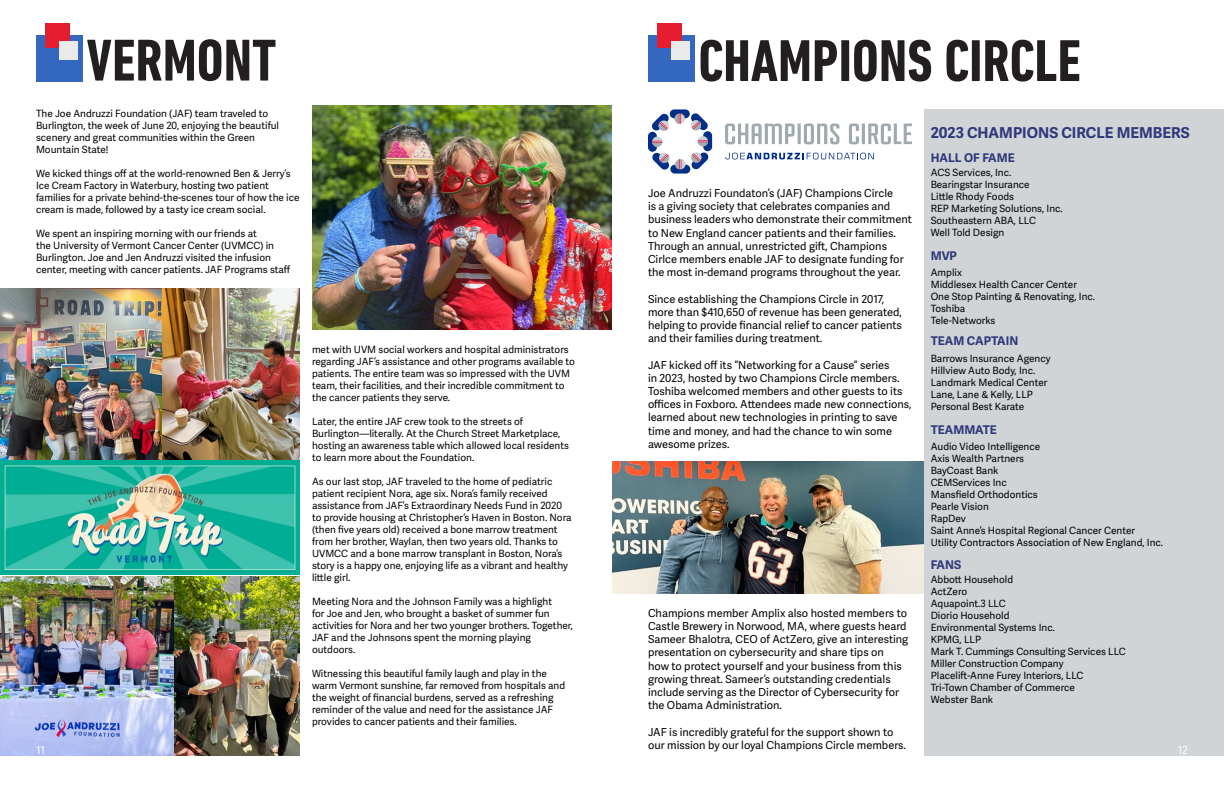
<style>
.page{position:relative;width:1224px;height:792px;background:#fff}
.page>*{position:absolute;margin:0;border:0;box-sizing:border-box;transform-origin:0 0}
.t1{font:700 condensed 60px "DIN Next LT Pro";color:#231f20}
.t2{font:700 15px "Adelle Sans";color:#2f387a}
.t3{font:700 12px "Adelle Sans";color:#2e387a}
.t4{font:11px/13.2px "Adelle Sans";color:#000}
.t5{font:11px "Adelle Sans";color:#fff}
.t6{font:10px/12px "Adelle Sans";color:#000}
</style>
<div class="page">
<div style="left:648px;top:36px;width:46px;height:46px;background:#3467c0"></div>
<div style="left:657px;top:24px;width:24px;height:24px;background:#e61d31"></div>
<div style="left:671px;top:42px;width:18px;height:18px;background:#eaeaea"></div>
<svg style="left:725px;top:153px;width:149px;height:6px"></svg>
<svg style="left:725px;top:124px;width:187px;height:20px"></svg>
<div style="left:670px;top:165px;width:20px;height:9px;background:#002f87;border-radius:4px"></div>
<div style="left:703px;top:131px;width:9px;height:20px;background:#002f87;border-radius:4px"></div>
<div style="left:670px;top:109px;width:20px;height:9px;background:#002f87;border-radius:4px"></div>
<div style="left:675px;top:114px;width:10px;height:10px;background:#cdd2d4;border-radius:50%"></div>
<svg style="left:675px;top:114px;width:6px;height:10px"></svg>
<div style="left:648px;top:132px;width:9px;height:20px;background:#002f87;border-radius:4px"></div>
<svg style="left:691px;top:113px;width:17px;height:18px"></svg>
<svg style="left:652px;top:113px;width:17px;height:18px"></svg>
<svg style="left:675px;top:159px;width:10px;height:10px"></svg>
<svg style="left:691px;top:152px;width:18px;height:18px"></svg>
<div style="left:698px;top:136px;width:10px;height:10px;background:#cdd2d4;border-radius:50%"></div>
<svg style="left:698px;top:140px;width:10px;height:6px"></svg>
<svg style="left:652px;top:137px;width:10px;height:10px"></svg>
<svg style="left:652px;top:141px;width:29px;height:29px"></svg>
<img style="left:612px;top:462px;width:312px;height:132px">
<div style="left:924px;top:109px;width:300px;height:647px;background:#d0d4d6"></div>
<div style="left:36px;top:35px;width:46px;height:47px;background:#3467c0"></div>
<div style="left:45px;top:23px;width:24px;height:25px;background:#e61d31"></div>
<div style="left:59px;top:41px;width:18px;height:19px;background:#eaeaea"></div>
<img style="left:312px;top:105px;width:300px;height:225px">
<img style="left:0;top:288px;width:300px;height:286px">
<img style="left:0;top:576px;width:300px;height:180px">
<h1 class="t1" style="left:86px;top:26px;width:191px">VERMONT</h1>
<p class="t6" style="left:36px;top:108px;width:245px">The Joe Andruzzi Foundation (JAF) team traveled to Burlington, the week of June 20, enjoying the beautiful scenery and great communities within the Green Mountain State!</p>
<p class="t6" style="left:36px;top:168px;width:265px">We kicked things off at the world-renowned Ben &amp; Jerry’s Ice Cream Factory in Waterbury, hosting two patient families for a private behind-the-scenes tour of how the ice cream is made, followed by a tasty ice cream social.</p>
<p class="t6" style="left:36px;top:228px;width:256px">We spent an inspiring morning with our friends at<br>the University of Vermont Cancer Center (UVMCC) in Burlington. Joe and Jen Andruzzi visited the infusion center, meeting with cancer patients. JAF Programs staff</p>
<h1 class="t1" style="left:698px;top:27px;width:384px">CHAMPIONS CIRCLE</h1>
<h2 class="t2" style="left:931px;top:124px;width:261px">2023 CHAMPIONS CIRCLE MEMBERS</h2>
<p class="t3" style="left:931px;top:150px;width:86px">HALL OF FAME</p>
<p class="t6" style="left:931px;top:167px;width:134px">ACS Services, Inc.<br>Bearingstar Insurance<br>Little Rhody Foods<br>REP Marketing Solutions, Inc.<br>Southeastern ABA, LLC<br>Well Told Design</p>
<p class="t4" style="left:648px;top:187px;width:265px">Joe Andruzzi Foundaton’s (JAF) Champions Circle<br>is a giving society that celebrates companies and business leaders who demonstrate their commitment to New England cancer patients and their families.<br>Through an annual, unrestricted gift, Champions Cirlce members enable JAF to designate funding for the most in-demand programs throughout the year.</p>
<p class="t4" style="left:648px;top:292px;width:255px">Since establishing the Champions Circle in 2017, more than $410,650 of revenue has been generated, helping to provide financial relief to cancer patients and their families during treatment.</p>
<p class="t4" style="left:648px;top:358px;width:265px">JAF kicked off its “Networking for a Cause” series<br>in 2023, hosted by two Champions Circle members.<br>Toshiba welcomed members and other guests to its offices in Foxboro. Attendees made new connections, learned about new technologies in printing to save time and money, and had the chance to win some awesome prizes.</p>
<p class="t3" style="left:931px;top:248px;width:28px">MVP</p>
<p class="t6" style="left:931px;top:266px;width:166px">Amplix<br>Middlesex Health Cancer Center<br>One Stop Painting &amp; Renovating, Inc.<br>Toshiba<br>Tele-Networks</p>
<p class="t3" style="left:931px;top:334px;width:89px">TEAM CAPTAIN</p>
<p class="t6" style="left:312px;top:344px;width:264px">met with UVM social workers and hospital administrators regarding JAF’s assistance and other programs available to patients. The entire team was so impressed with the UVM team, their facilities, and their incredible commitment to the cancer patients they serve.</p>
<p class="t6" style="left:312px;top:416px;width:259px">Later, the entire JAF crew took to the streets of Burlington—literally. At the Church Street Marketplace, hosting an awareness table which allowed local residents to learn more about the Foundation.</p>
<p class="t6" style="left:312px;top:476px;width:261px">As our last stop, JAF traveled to the home of pediatric patient recipient Nora, age six. Nora’s family received assistance from JAF’s Extraordinary Needs Fund in 2020 to provide housing at Christopher’s Haven in Boston. Nora (then five years old) received a bone marrow treatment from her brother, Waylan, then two years old. Thanks to UVMCC and a bone marrow transplant in Boston, Nora’s story is a happy one, enjoying life as a vibrant and healthy little girl.</p>
<p class="t6" style="left:312px;top:596px;width:263px">Meeting Nora and the Johnson Family was a highlight<br>for Joe and Jen, who brought a basket of summer fun activities for Nora and her two younger brothers. Together, JAF and the Johnsons spent the morning playing outdoors.</p>
<p class="t6" style="left:312px;top:668px;width:255px">Witnessing this beautiful family laugh and play in the warm Vermont sunshine, far removed from hospitals and the weight of financial burdens, served as a refreshing reminder of the value and need for the assistance JAF provides to cancer patients and their families.</p>
<p class="t6" style="left:931px;top:352px;width:121px">Barrows Insurance Agency<br>Hillview Auto Body, Inc.<br>Landmark Medical Center<br>Lane, Lane &amp; Kelly, LLP<br>Personal Best Karate</p>
<p class="t3" style="left:931px;top:422px;width:68px">TEAMMATE</p>
<p class="t6" style="left:931px;top:441px;width:234px">Audio Video Intelligence<br>Axis Wealth Partners<br>BayCoast Bank<br>CEMServices Inc<br>Mansfield Orthodontics<br>Pearle Vision<br>RapDev<br>Saint Anne’s Hospital Regional Cancer Center<br>Utility Contractors Association of New England, Inc.</p>
<p class="t6" style="left:931px;top:574px;width:197px">Abbott Household<br>ActZero<br>Aquapoint.3 LLC<br>Diorio Household<br>Environmental Systems Inc.<br>KPMG, LLP<br>Mark T. Cummings Consulting Services LLC<br>Miller Construction Company<br>Placelift-Anne Furey Interiors, LLC<br>Tri-Town Chamber of Commerce<br>Webster Bank</p>
<p class="t3" style="left:931px;top:558px;width:32px">FANS</p>
<p class="t4" style="left:648px;top:607px;width:262px">Champions member Amplix also hosted members to Castle Brewery in Norwood, MA, where guests heard Sameer Bhalotra, CEO of ActZero, give an interesting presentation on cybersecurity and share tips on<br>how to protect yourself and your business from this growing threat. Sameer’s outstanding credentials include serving as the Director of Cybersecurity for the Obama Administration.</p>
<p class="t4" style="left:648px;top:725px;width:260px">JAF is incredibly grateful for the support shown to our mission by our loyal Champions Circle members.</p>
<p class="t5" style="left:36px;top:743px;width:11px">11</p>
<p class="t5" style="left:1178px;top:743px;width:12px">12</p>
</div>
